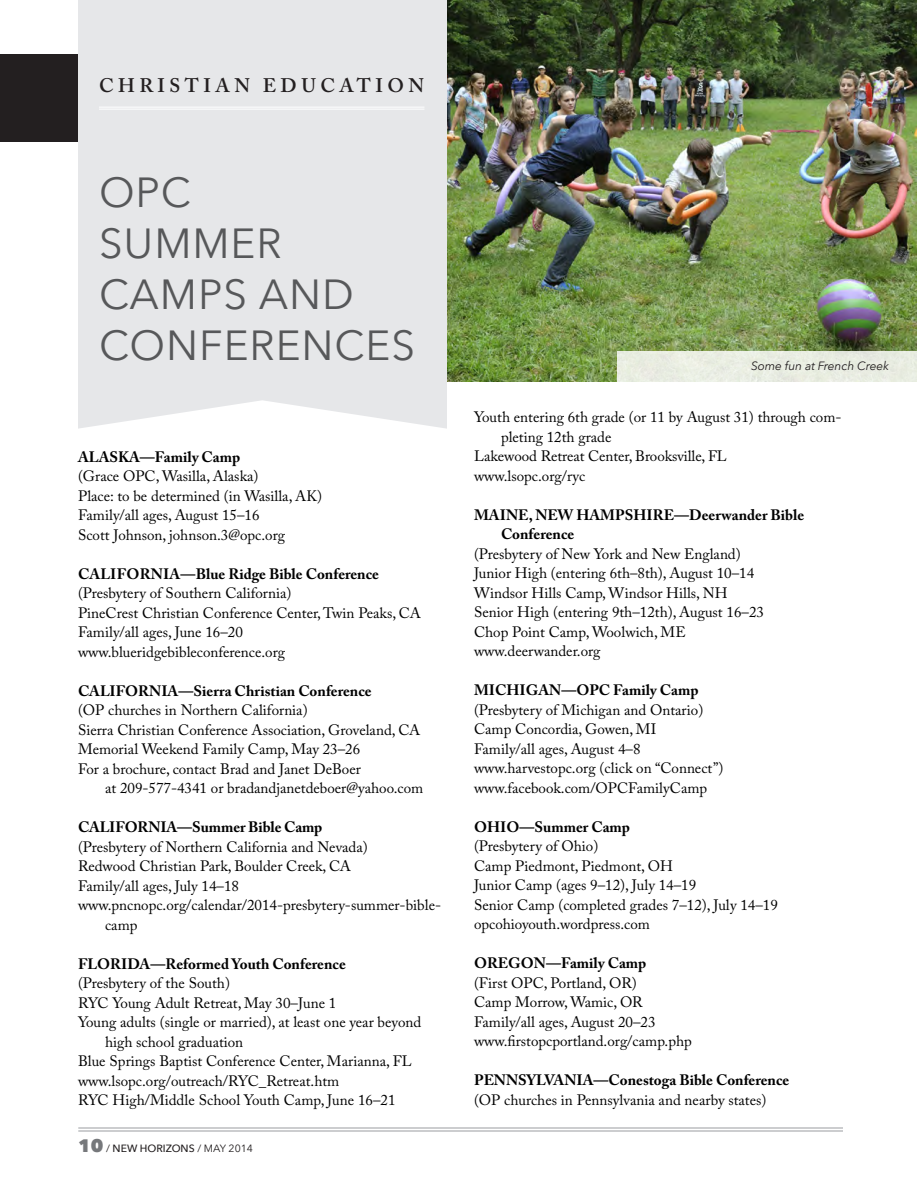
<style>
.page{position:relative;width:918px;height:1188px;background:#fff}
.page>*{position:absolute;margin:0;border:0;box-sizing:border-box;transform-origin:0 0}
.Section_Article_Head{font:42px/51px "Avenir Next";letter-spacing:.02em;color:#57585a}
.Section_Headers{font:600 19.5px "Adobe Caslon Pro";letter-spacing:.23em;color:#231f20}
.Dept_text{font:15px/19.5px "Adobe Caslon Pro";color:#000}
.Dept_text-2{font:700 15px/19.5px "Adobe Caslon Pro";color:#000}
.Photo_Caption{font:italic 12px "Avenir Next";letter-spacing:-.005em;color:#231f20}
.t1{font:500 10.5px "Avenir Next";color:#231f20}
.s1{font-weight:800;font-size:18px;color:#76787b}
.s2{font-weight:400}
</style>
<div class="page">
<hr style="left:78px;top:1127px;width:765px;height:2px;background:#bcbdc0">
<hr style="left:78px;top:1130px;width:765px;height:2px;background:#bcbdc0">
<div style="left:0;top:54px;width:916px;height:87px;background:#231f20"></div>
<img style="left:447px;top:0;width:469px;height:382px">
<div style="left:78px;top:0;width:369px;height:429px;background:#e6e7e9"></div>
<hr style="left:99px;top:107px;width:325px;height:1px;background:#fff">
<hr style="left:99px;top:109px;width:325px;height:1px;background:#fff">
<div style="left:617px;top:351px;width:299px;height:31px;background:#e9ede2"></div>
<p class="Section_Headers" style="left:99px;top:74px;width:327px">CHRISTIAN EDUCATION</p>
<p class="Section_Article_Head" style="left:99px;top:167px;width:94px">OPC</p>
<p class="Section_Article_Head" style="left:99px;top:218px;width:318px">SUMMER<br>CAMPS AND<br>CONFERENCES</p>
<p class="Dept_text-2" style="left:78px;top:447px;width:164px">ALASKA—Family Camp</p>
<p class="Dept_text" style="left:78px;top:466px;width:182px">(Grace OPC, Wasilla, Alaska)</p>
<p class="Dept_text" style="left:78px;top:486px;width:246px">Place: to be determined (in Wasilla, AK)</p>
<p class="Dept_text" style="left:78px;top:505px;width:183px">Family/all ages, August 15–16</p>
<p class="Dept_text" style="left:78px;top:525px;width:209px">Scott Johnson, johnson.3@opc.org</p>
<p class="Dept_text-2" style="left:78px;top:564px;width:302px">CALIFORNIA—Blue Ridge Bible Conference</p>
<p class="Dept_text" style="left:78px;top:583px;width:215px">(Presbytery of Southern California)</p>
<p class="Dept_text" style="left:78px;top:603px;width:344px">PineCrest Christian Conference Center, Twin Peaks, CA</p>
<p class="Dept_text" style="left:78px;top:622px;width:166px">Family/all ages, June 16–20</p>
<p class="Dept_text" style="left:78px;top:642px;width:209px">www.blueridgebibleconference.org</p>
<p class="Dept_text-2" style="left:78px;top:681px;width:295px">CALIFORNIA—Sierra Christian Conference</p>
<p class="Dept_text" style="left:78px;top:700px;width:231px">(OP churches in Northern California)</p>
<p class="Dept_text" style="left:78px;top:720px;width:344px">Sierra Christian Conference Association, Groveland, CA</p>
<p class="Dept_text" style="left:78px;top:739px;width:284px">Memorial Weekend Family Camp, May 23–26</p>
<p class="Dept_text" style="left:105px;top:759px;width:320px;text-indent:-27px">For a brochure, contact Brad and Janet DeBoer<br>at 209-577-4341 or bradandjanetdeboer@yahoo.com</p>
<p class="Dept_text-2" style="left:78px;top:817px;width:246px">CALIFORNIA—Summer Bible Camp</p>
<p class="Dept_text" style="left:78px;top:837px;width:291px">(Presbytery of Northern California and Nevada)</p>
<p class="Dept_text" style="left:78px;top:856px;width:275px">Redwood Christian Park, Boulder Creek, CA</p>
<p class="Dept_text" style="left:78px;top:876px;width:163px">Family/all ages, July 14–18</p>
<p class="Dept_text" style="left:105px;top:895px;width:338px;text-indent:-27px">www.pncnopc.org/calendar/2014-presbytery-summer-bible&shy;camp</p>
<p class="Dept_text-2" style="left:78px;top:954px;width:269px">FLORIDA—Reformed Youth Conference</p>
<p class="Dept_text" style="left:78px;top:973px;width:154px">(Presbytery of the South)</p>
<p class="Dept_text" style="left:78px;top:993px;width:260px">RYC Young Adult Retreat, May 30–June 1</p>
<p class="Dept_text" style="left:105px;top:1012px;width:318px;text-indent:-27px">Young adults (single or married), at least one year beyond high school graduation</p>
<p class="Dept_text" style="left:78px;top:1051px;width:335px">Blue Springs Baptist Conference Center, Marianna, FL</p>
<p class="Dept_text" style="left:78px;top:1071px;width:263px">www.lsopc.org/outreach/RYC_Retreat.htm</p>
<p class="Dept_text" style="left:78px;top:1090px;width:319px">RYC High/Middle School Youth Camp, June 16–21</p>
<p class="t1" style="left:78px;top:1142px;width:176px"><span class="s1">10</span> <span class="s2">/</span> NEW HORIZONS <span class="s2">/ MAY 2014</span></p>
<p class="Photo_Caption" style="left:751px;top:359px;width:140px">Some fun at French Creek</p>
<p class="Dept_text" style="left:501px;top:407px;width:342px;text-indent:-27px">Youth entering 6th grade (or 11 by August 31) through com&shy;pleting 12th grade</p>
<p class="Dept_text" style="left:474px;top:446px;width:254px">Lakewood Retreat Center, Brooksville, FL</p>
<p class="Dept_text" style="left:474px;top:466px;width:113px">www.lsopc.org/ryc</p>
<p class="Dept_text-2" style="left:501px;top:505px;width:305px;text-indent:-27px">MAINE, NEW HAMPSHIRE—Deerwander Bible<br>Conference</p>
<p class="Dept_text" style="left:474px;top:544px;width:268px">(Presbytery of New York and New England)</p>
<p class="Dept_text" style="left:474px;top:563px;width:282px">Junior High (entering 6th–8th), August 10–14</p>
<p class="Dept_text" style="left:474px;top:583px;width:255px">Windsor Hills Camp, Windsor Hills, NH</p>
<p class="Dept_text" style="left:474px;top:602px;width:292px">Senior High (entering 9th–12th), August 16–23</p>
<p class="Dept_text" style="left:474px;top:622px;width:213px">Chop Point Camp, Woolwich, ME</p>
<p class="Dept_text" style="left:474px;top:641px;width:128px">www.deerwander.org</p>
<p class="Dept_text-2" style="left:474px;top:680px;width:226px">MICHIGAN—OPC Family Camp</p>
<p class="Dept_text" style="left:474px;top:700px;width:231px">(Presbytery of Michigan and Ontario)</p>
<p class="Dept_text" style="left:474px;top:719px;width:184px">Camp Concordia, Gowen, MI</p>
<p class="Dept_text" style="left:474px;top:739px;width:168px">Family/all ages, August 4–8</p>
<p class="Dept_text" style="left:474px;top:758px;width:251px">www.harvestopc.org (click on “Connect”)</p>
<p class="Dept_text" style="left:474px;top:778px;width:235px">www.facebook.com/OPCFamilyCamp</p>
<p class="Dept_text-2" style="left:474px;top:817px;width:157px">OHIO—Summer Camp</p>
<p class="Dept_text" style="left:474px;top:836px;width:126px">(Presbytery of Ohio)</p>
<p class="Dept_text" style="left:474px;top:856px;width:200px">Camp Piedmont, Piedmont, OH</p>
<p class="Dept_text" style="left:474px;top:875px;width:224px">Junior Camp (ages 9–12), July 14–19</p>
<p class="Dept_text" style="left:474px;top:895px;width:305px">Senior Camp (completed grades 7–12), July 14–19</p>
<p class="Dept_text" style="left:474px;top:914px;width:177px">opcohioyouth.wordpress.com</p>
<p class="Dept_text-2" style="left:474px;top:953px;width:174px">OREGON—Family Camp</p>
<p class="Dept_text" style="left:474px;top:973px;width:164px">(First OPC, Portland, OR)</p>
<p class="Dept_text" style="left:474px;top:992px;width:170px">Camp Morrow, Wamic, OR</p>
<p class="Dept_text" style="left:474px;top:1012px;width:183px">Family/all ages, August 20–23</p>
<p class="Dept_text" style="left:474px;top:1031px;width:219px">www.firstopcportland.org/camp.php</p>
<p class="Dept_text-2" style="left:474px;top:1070px;width:317px">PENNSYLVANIA—Conestoga Bible Conference</p>
<p class="Dept_text" style="left:474px;top:1090px;width:294px">(OP churches in Pennsylvania and nearby states)</p>
</div>
